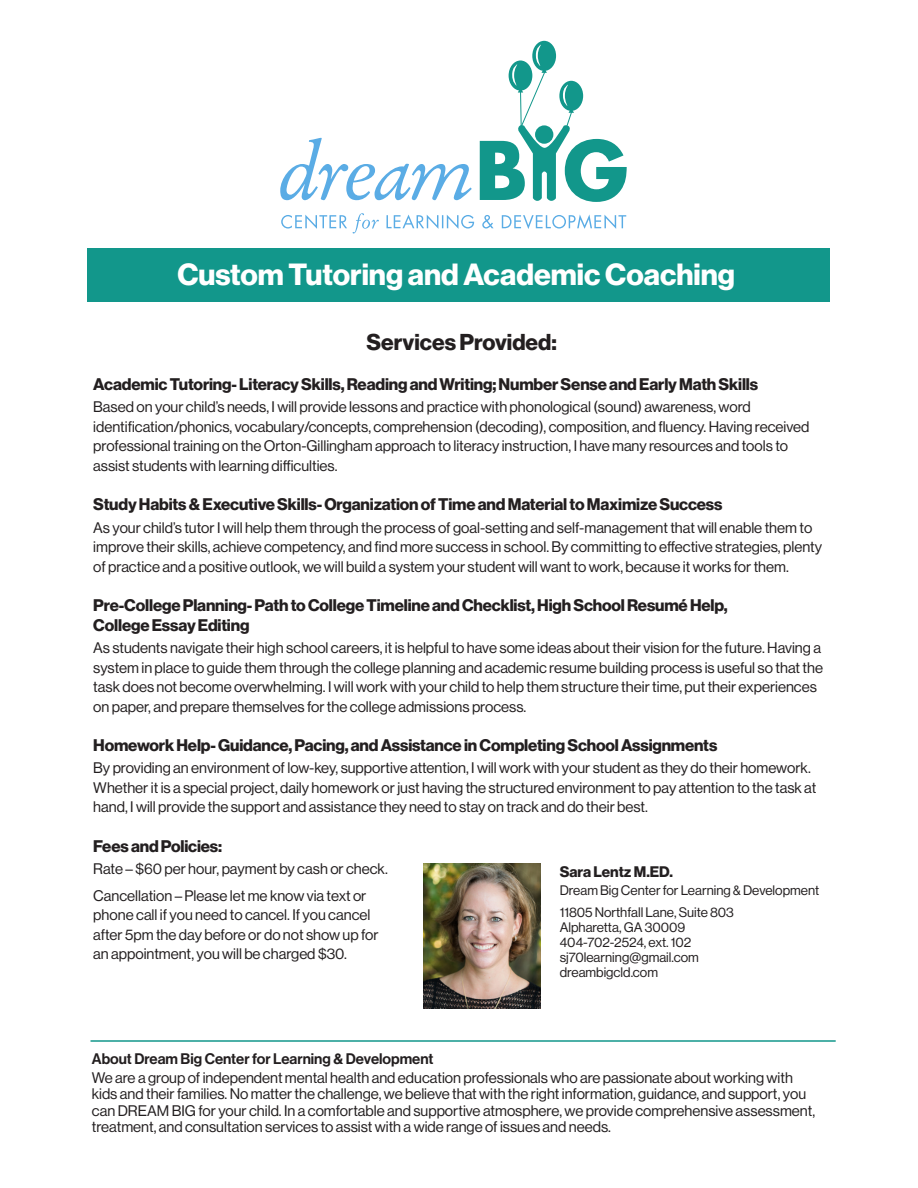
<style>
.page{position:relative;width:918px;height:1188px;background:#fff}
.page>*{position:absolute;margin:0;border:0;box-sizing:border-box;transform-origin:0 0}
.t1{font:30px "N Haas Grotesk DS Std 75 Bd";color:#fff}
.t2{font:22.5px "N Haas Grotesk DS Std 75 Bd";color:#231f20}
.Bold_Subhead{font:16.5px/19.5px "N Haas Grotesk DS Std 75 Bd";letter-spacing:-.01em;color:#231f20}
.Text{font:15px/19.5px "N Haas Grotesk DS Std 55 Rg";color:#231f20}
.t3{font:15px "N Haas Grotesk DS Std 65 Md";color:#231f20}
.t4{font:15px "N Haas Grotesk DS Std 75 Bd";color:#231f20}
.t5{font:13.5px/15px "N Haas Grotesk DS Std 55 Rg";color:#231f20}
</style>
<div class="page">
<div style="left:87px;top:248px;width:743px;height:53px;background:#12978b"></div>
<div style="left:532px;top:41px;width:24px;height:30px;background:#12978b;border-radius:50%"></div>
<svg style="left:281px;top:213px;width:345px;height:21px"></svg>
<svg style="left:480px;top:44px;width:147px;height:158px"></svg>
<svg style="left:280px;top:138px;width:192px;height:62px"></svg>
<hr style="left:91px;top:1040px;width:745px;height:2px;background:#12978b">
<img style="left:423px;top:864px;width:117px;height:144px">
<p class="t1" style="left:177px;top:257px;width:559px">Custom Tutoring and Academic Coaching</p>
<p class="t2" style="left:366px;top:329px;width:192px">Services Provided:</p>
<p class="Bold_Subhead" style="left:93px;top:375px;width:666px">Academic Tutoring- Literacy Skills, Reading and Writing; Number Sense and Early Math Skills</p>
<p class="Text" style="left:93px;top:397px;width:718px">Based on your child’s needs, I will provide lessons and practice with phonological (sound) awareness, word identification/phonics, vocabulary/concepts, comprehension (decoding), composition, and fluency. Having received professional training on the Orton-Gillingham approach to literacy instruction, I have many resources and tools to assist students with learning difficulties.</p>
<p class="Bold_Subhead" style="left:93px;top:495px;width:631px">Study Habits &amp; Executive Skills- Organization of Time and Material to Maximize Success</p>
<p class="Text" style="left:93px;top:518px;width:730px">As your child’s tutor I will help them through the process of goal-setting and self-management that will enable them to improve their skills, achieve competency, and find more success in school. By committing to effective strategies, plenty of practice and a positive outlook, we will build a system your student will want to work, because it works for them.</p>
<p class="Bold_Subhead" style="left:93px;top:596px;width:636px">Pre-College Planning- Path to College Timeline and Checklist, High School Resumé Help,<br>College Essay Editing</p>
<p class="Text" style="left:93px;top:638px;width:731px">As students navigate their high school careers, it is helpful to have some ideas about their vision for the future. Having a system in place to guide them through the college planning and academic resume building process is useful so that the task does not become overwhelming. I will work with your child to help them structure their time, put their experiences on paper, and prepare themselves for the college admissions process.</p>
<p class="Bold_Subhead" style="left:93px;top:736px;width:626px">Homework Help- Guidance, Pacing, and Assistance in Completing School Assignments</p>
<p class="Text" style="left:93px;top:759px;width:725px">By providing an environment of low-key, supportive attention, I will work with your student as they do their homework.<br>Whether it is a special project, daily homework or just having the structured environment to pay attention to the task at hand, I will provide the support and assistance they need to stay on track and do their best.</p>
<p class="Bold_Subhead" style="left:93px;top:837px;width:130px">Fees and Policies:</p>
<p class="Text" style="left:93px;top:860px;width:296px">Rate – $60 per hour, payment by cash or check.</p>
<p class="Text" style="left:93px;top:886px;width:287px">Cancellation – Please let me know via text or phone call if you need to cancel. If you cancel after 5pm the day before or do not show up for an appointment, you will be charged $30.</p>
<p class="t4" style="left:560px;top:863px;width:115px">Sara Lentz M.ED.</p>
<p class="t5" style="left:560px;top:883px;width:261px">Dream Big Center for Learning &amp; Development</p>
<p class="t5" style="left:560px;top:905px;width:176px">11805 Northfall Lane, Suite 803<br>Alpharetta, GA 30009</p>
<p class="t5" style="left:560px;top:935px;width:141px">404-702-2524, ext. 102 sj70learning@gmail.com dreambigcld.com</p>
<p class="t3" style="left:92px;top:1050px;width:343px">About Dream Big Center for Learning &amp; Development</p>
<p class="Text" style="left:92px;top:1070px;width:725px;line-height:16.5px">We are a group of independent mental health and education professionals who are passionate about working with kids and their families. No matter the challenge, we believe that with the right information, guidance, and support, you can DREAM BIG for your child. In a comfortable and supportive atmosphere, we provide comprehensive assessment, treatment, and consultation services to assist with a wide range of issues and needs.</p>
</div>
